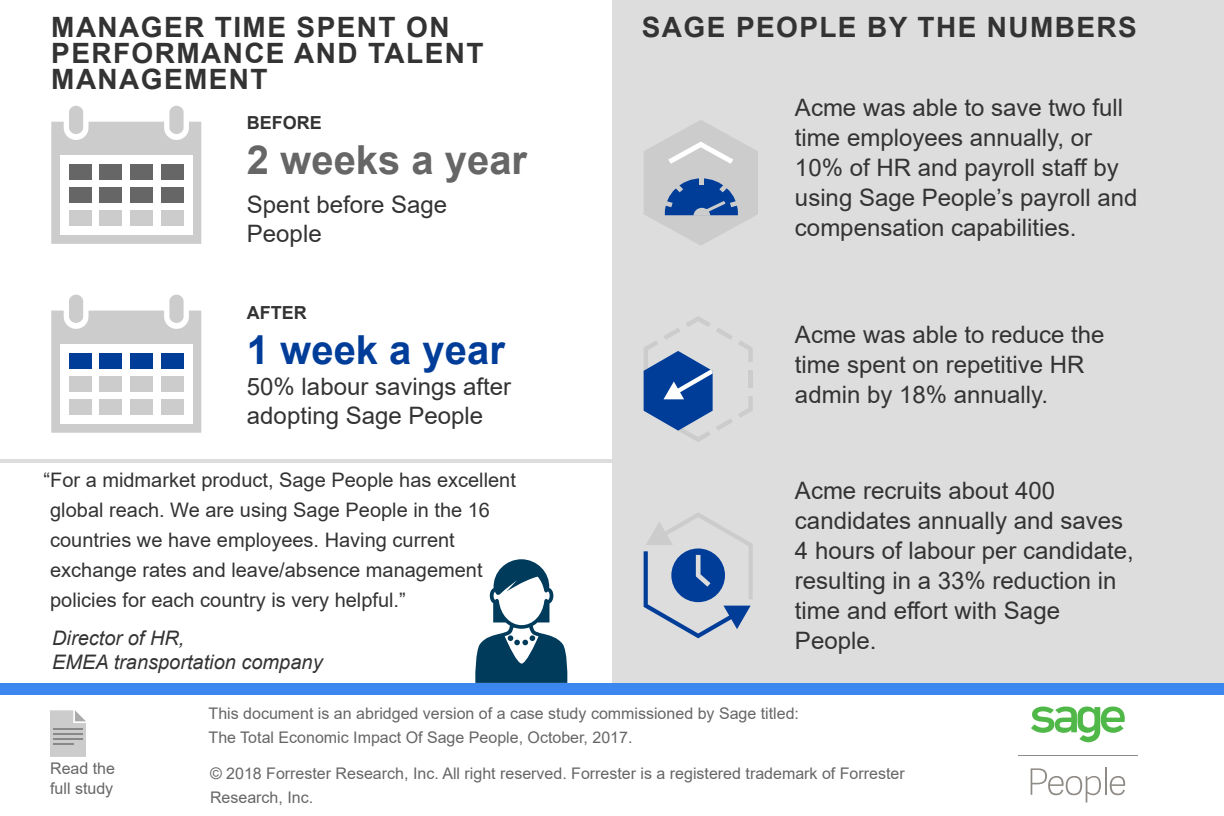
<style>
.page{position:relative;width:1224px;height:816px;background:#fff}
.page>*{position:absolute;margin:0;border:0;box-sizing:border-box;transform-origin:0 0}
.t1{font:700 40px "Arial";color:#666}
.t2{font:700 40px "Arial";color:#003d99}
.t3{font:700 28px/26px "Arial";letter-spacing:.05em;color:#333}
.t4{font:24px/30px "Arial";color:#333}
.t5{font:20px/30px "Arial";color:#333}
.t6{font:italic 20px/24px "Arial";color:#333}
.t7{font:700 18px "Arial";color:#333}
.t8{font:16px/24px "Arial";color:#666}
</style>
<div class="page">
<div style="left:612px;top:0;width:612px;height:689px;background:#ddd"></div>
<div style="left:0;top:683px;width:1224px;height:12px;background:#3c87ef"></div>
<svg style="left:50px;top:710px;width:36px;height:47px"></svg>
<hr style="left:53px;top:728px;width:30px;height:1px;background:#888">
<hr style="left:53px;top:733px;width:30px;height:2px;background:#888">
<hr style="left:53px;top:738px;width:30px;height:2px;background:#888">
<hr style="left:53px;top:743px;width:21px;height:2px;background:#888">
<svg style="left:1031px;top:707px;width:94px;height:35px"></svg>
<hr style="left:1018px;top:755px;width:119px;height:1px;background:#8e8a86">
<svg style="left:1031px;top:767px;width:94px;height:36px"></svg>
<svg style="left:644px;top:316px;width:109px;height:126px"></svg>
<svg style="left:644px;top:513px;width:109px;height:125px"></svg>
<svg style="left:644px;top:120px;width:114px;height:125px"></svg>
<svg style="left:51px;top:122px;width:150px;height:122px;background:#cfcfcf"></svg>
<div style="left:69px;top:106px;width:14px;height:28px;background:#ccc;border-radius:7px"></div>
<div style="left:169px;top:106px;width:15px;height:28px;background:#ccc;border-radius:7px"></div>
<div style="left:60px;top:155px;width:132px;height:80px;background:#fff"></div>
<div style="left:69px;top:164px;width:22px;height:16px;background:#666"></div>
<div style="left:100px;top:164px;width:22px;height:16px;background:#666"></div>
<div style="left:69px;top:187px;width:22px;height:16px;background:#666"></div>
<div style="left:100px;top:187px;width:22px;height:16px;background:#666"></div>
<div style="left:69px;top:210px;width:22px;height:16px;background:#ccc"></div>
<div style="left:100px;top:210px;width:22px;height:16px;background:#ccc"></div>
<div style="left:130px;top:164px;width:23px;height:16px;background:#666"></div>
<div style="left:130px;top:187px;width:23px;height:16px;background:#666"></div>
<div style="left:130px;top:210px;width:23px;height:16px;background:#ccc"></div>
<div style="left:161px;top:164px;width:22px;height:16px;background:#666"></div>
<div style="left:161px;top:187px;width:22px;height:16px;background:#666"></div>
<div style="left:161px;top:210px;width:22px;height:16px;background:#ccc"></div>
<svg style="left:51px;top:311px;width:150px;height:122px;background:#d0d0d0"></svg>
<div style="left:69px;top:295px;width:14px;height:28px;background:#ccc;border-radius:7px"></div>
<div style="left:169px;top:295px;width:15px;height:28px;background:#ccc;border-radius:7px"></div>
<div style="left:60px;top:344px;width:132px;height:80px;background:#fff"></div>
<div style="left:69px;top:353px;width:22px;height:16px;background:#003d99"></div>
<div style="left:100px;top:353px;width:22px;height:16px;background:#003d99"></div>
<div style="left:69px;top:376px;width:22px;height:16px;background:#ccc"></div>
<div style="left:100px;top:376px;width:22px;height:16px;background:#ccc"></div>
<div style="left:69px;top:399px;width:22px;height:16px;background:#ccc"></div>
<div style="left:100px;top:399px;width:22px;height:16px;background:#ccc"></div>
<div style="left:130px;top:353px;width:23px;height:16px;background:#003d99"></div>
<div style="left:130px;top:376px;width:23px;height:16px;background:#ccc"></div>
<div style="left:130px;top:399px;width:23px;height:16px;background:#ccc"></div>
<div style="left:161px;top:353px;width:22px;height:16px;background:#003d99"></div>
<div style="left:161px;top:376px;width:22px;height:16px;background:#ccc"></div>
<div style="left:161px;top:399px;width:22px;height:16px;background:#ccc"></div>
<svg style="left:475px;top:559px;width:92px;height:124px"></svg>
<hr style="left:0;top:459px;width:614px;height:4px;background:#ddd">
<p class="t3" style="left:51px;top:15px;width:434px">MANAGER TIME SPENT ON<br>PERFORMANCE AND TALENT<br>MANAGEMENT</p>
<p class="t7" style="left:247px;top:110px;width:77px">BEFORE</p>
<h1 class="t1" style="left:247px;top:132px;width:282px">2 weeks a year</h1>
<p class="t4" style="left:247px;top:190px;width:202px;line-height:28.8px">Spent before Sage<br>People</p>
<p class="t7" style="left:247px;top:300px;width:61px">AFTER</p>
<h1 class="t2" style="left:247px;top:322px;width:259px">1 week a year</h1>
<p class="t4" style="left:247px;top:372px;width:266px;line-height:28.8px">50% labour savings after adopting Sage People</p>
<p class="t5" style="left:50px;top:465px;width:467px;text-indent:-7px">“For a midmarket product, Sage People has excellent global reach. We are using Sage People in the 16 countries we have employees. Having current exchange rates and leave/absence management policies for each country is very helpful.”</p>
<p class="t6" style="left:52px;top:626px;width:272px">Director of HR,<br>EMEA transportation company</p>
<p class="t3" style="left:642px;top:15px;width:497px">SAGE PEOPLE BY THE NUMBERS</p>
<p class="t4" style="left:795px;top:93px;width:344px">Acme was able to save two full time employees annually, or<br>10% of HR and payroll staff by using Sage People’s payroll and compensation capabilities.</p>
<p class="t4" style="left:795px;top:319px;width:311px">Acme was able to reduce the time spent on repetitive HR admin by 18% annually.</p>
<p class="t4" style="left:795px;top:475px;width:340px">Acme recruits about 400 candidates annually and saves<br>4 hours of labour per candidate, resulting in a 33% reduction in time and effort with Sage<br>People.</p>
<p class="t8" style="left:50px;top:759px;width:66px;line-height:20px">Read the full study</p>
<p class="t8" style="left:209px;top:701px;width:592px">This document is an abridged version of a case study commissioned by Sage titled:<br>The Total Economic Impact Of Sage People, October, 2017.</p>
<p class="t8" style="left:210px;top:761px;width:696px">© 2018 Forrester Research, Inc. All right reserved. Forrester is a registered trademark of Forrester<br>Research, Inc.</p>
</div>
